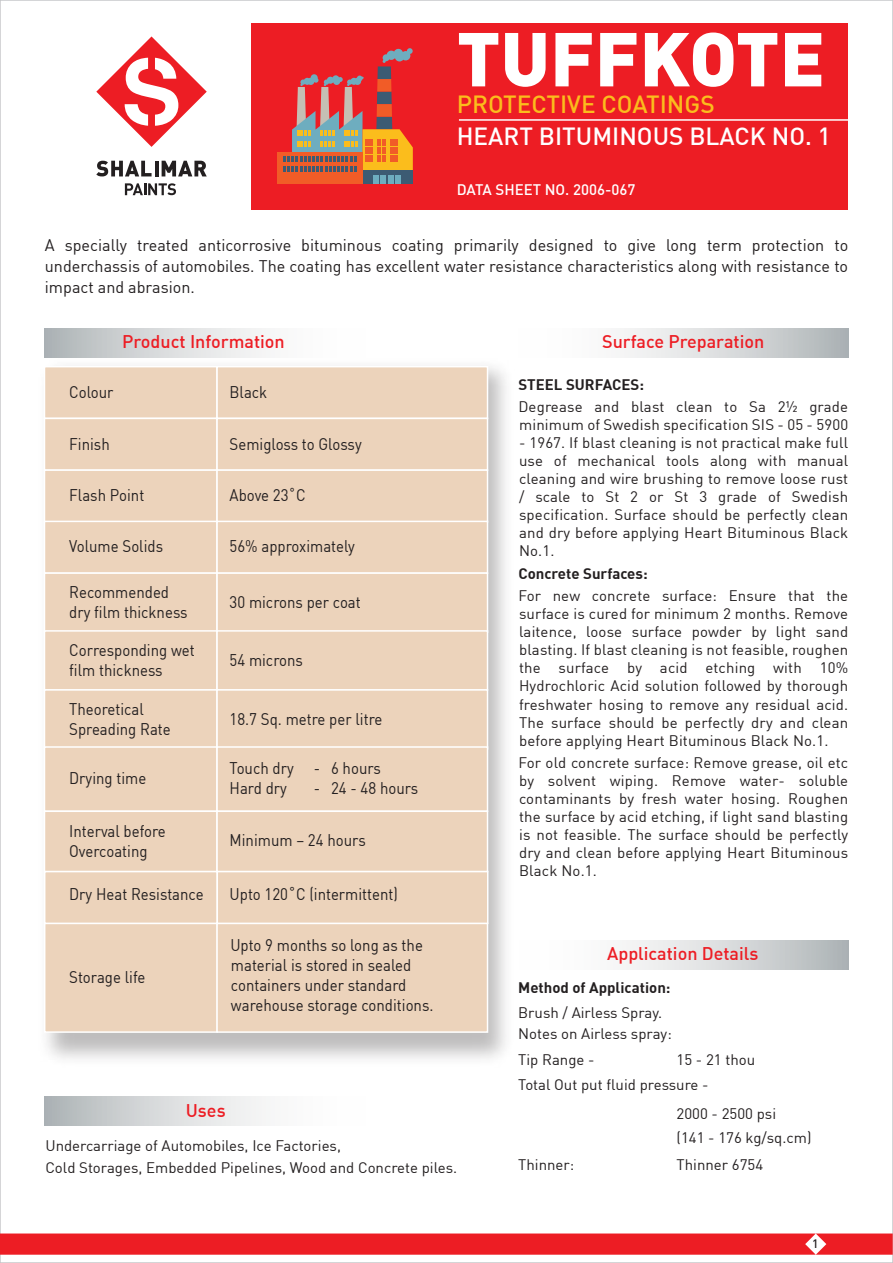
<style>
.page{position:relative;width:893px;height:1263px;background:#fff}
.page>*{position:absolute;margin:0;border:0;box-sizing:border-box;transform-origin:0 0}
.t1{font:500 24.3px "DIN";color:#fff}
.t2{font:500 24.3px "DIN";color:#fbbd1c}
.t3{font:500 18px "DIN";color:#ed1d24}
.t4{font:16.65px/20px "DIN";color:#231f20;scale:.9 1}
.t5{font:16.5px/21px "DIN";color:#231f20;text-align:justify}
.t6{font:15px/18px "DIN";color:#231f20}
.t7{font:700 15px "DIN";color:#231f20}
.t8{font:500 15px "DIN";color:#fff}
.t9{font:500 12px "DIN";color:#231f20}
.s1{font-size:16.5px}
</style>
<div class="page">
<img style="left:44px;top:352px;width:462px;height:707px">
<div style="left:45px;top:328px;width:322px;height:29px;background:linear-gradient(to right,#b7bcbe,#fff)"></div>
<div style="left:517px;top:940px;width:331px;height:29px;background:linear-gradient(to right,#fff,#b7bcbf)"></div>
<div style="left:518px;top:328px;width:330px;height:29px;background:linear-gradient(to right,#fff,#b6bbbe)"></div>
<svg style="left:0;top:1233px;width:893px;height:22px;background:#ed282e"></svg>
<div style="left:252px;top:23px;width:596px;height:186px;background:#ed1d24"></div>
<svg style="left:96px;top:36px;width:111px;height:111px"></svg>
<svg style="left:96px;top:161px;width:56px;height:15px"></svg>
<hr style="left:155px;top:161px;width:3px;height:15px;background:#231f20">
<svg style="left:162px;top:161px;width:45px;height:15px"></svg>
<svg style="left:125px;top:183px;width:51px;height:12px"></svg>
<div style="left:377px;top:66px;width:14px;height:13px;background:#3c5b73"></div>
<div style="left:362px;top:170px;width:51px;height:14px;background:#3c5b73"></div>
<div style="left:373px;top:175px;width:6px;height:9px;background:#6eadbf"></div>
<div style="left:380px;top:175px;width:6px;height:9px;background:#6eadbf"></div>
<div style="left:388px;top:175px;width:6px;height:9px;background:#6eadbf"></div>
<div style="left:395px;top:175px;width:6px;height:9px;background:#6eadbf"></div>
<div style="left:277px;top:152px;width:85px;height:32px;background:#f15c27"></div>
<svg style="left:383px;top:48px;width:30px;height:15px"></svg>
<svg style="left:283px;top:74px;width:130px;height:98px"></svg>
<svg style="left:459px;top:33px;width:39px;height:53px"></svg>
<svg style="left:505px;top:33px;width:41px;height:54px"></svg>
<svg style="left:555px;top:33px;width:37px;height:53px"></svg>
<svg style="left:600px;top:33px;width:36px;height:53px"></svg>
<svg style="left:645px;top:33px;width:132px;height:54px"></svg>
<svg style="left:785px;top:33px;width:36px;height:53px"></svg>
<hr style="left:459px;top:119px;width:389px;height:2px;background:#fff">
<div style="left:44px;top:366px;width:174px;height:53px;background:#ecd3bb;border:2px solid #fff"></div>
<div style="left:216px;top:366px;width:272px;height:53px;background:#ecd3bb;border:2px solid #fff"></div>
<div style="left:44px;top:418px;width:174px;height:53px;background:#ecd3bb;border:2px solid #fff"></div>
<div style="left:216px;top:418px;width:272px;height:53px;background:#ecd3bb;border:2px solid #fff"></div>
<div style="left:44px;top:469px;width:174px;height:54px;background:#ecd3bb;border:2px solid #fff"></div>
<div style="left:216px;top:469px;width:272px;height:54px;background:#ecd3bb;border:2px solid #fff"></div>
<div style="left:44px;top:521px;width:174px;height:53px;background:#ecd3bb;border:2px solid #fff"></div>
<div style="left:216px;top:521px;width:272px;height:53px;background:#ecd3bb;border:2px solid #fff"></div>
<div style="left:44px;top:572px;width:174px;height:61px;background:#ecd3bb;border:2px solid #fff"></div>
<div style="left:216px;top:572px;width:272px;height:61px;background:#ecd3bb;border:2px solid #fff"></div>
<div style="left:44px;top:630px;width:174px;height:61px;background:#ecd3bb;border:2px solid #fff"></div>
<div style="left:216px;top:630px;width:272px;height:61px;background:#ecd3bb;border:2px solid #fff"></div>
<div style="left:44px;top:689px;width:174px;height:61px;background:#ecd3bb;border:2px solid #fff"></div>
<div style="left:216px;top:689px;width:272px;height:61px;background:#ecd3bb;border:2px solid #fff"></div>
<div style="left:44px;top:746px;width:174px;height:66px;background:#ecd3bb;border:2px solid #fff"></div>
<div style="left:216px;top:746px;width:272px;height:66px;background:#ecd3bb;border:2px solid #fff"></div>
<div style="left:44px;top:810px;width:174px;height:62px;background:#ecd3bb;border:2px solid #fff"></div>
<div style="left:216px;top:810px;width:272px;height:62px;background:#ecd3bb;border:2px solid #fff"></div>
<div style="left:44px;top:922px;width:174px;height:111px;background:#ecd3bb;border:2px solid #fff"></div>
<div style="left:216px;top:922px;width:272px;height:111px;background:#ecd3bb;border:2px solid #fff"></div>
<div style="left:44px;top:871px;width:174px;height:53px;background:#ecd3bb;border:2px solid #fff"></div>
<div style="left:217px;top:871px;width:271px;height:53px;background:#ecd3bb;border:2px solid #fff"></div>
<div style="left:45px;top:1097px;width:322px;height:29px;background:linear-gradient(to right,#b7bcbe,#fff)"></div>
<h1 class="t2" style="left:457px;top:89px;width:260px">PROTECTIVE COATINGS</h1>
<h1 class="t1" style="left:457px;top:121px;width:375px">HEART BITUMINOUS BLACK NO. 1</h1>
<p class="t8" style="left:457px;top:180px;width:180px">DATA SHEET NO. 2006-067</p>
<p class="t5" style="left:45px;top:234px;width:805px">A specially treated anticorrosive bituminous coating primarily designed to give long term protection to underchassis of automobiles. The coating has excellent water resistance characteristics along with resistance to impact and abrasion.</p>
<p class="t3" style="left:122px;top:330px;width:164px">Product Information</p>
<p class="t3" style="left:602px;top:330px;width:164px">Surface Preparation</p>
<p class="t4" style="left:69px;top:381px;width:51px">Colour</p>
<p class="t4" style="left:69px;top:433px;width:47px">Finish</p>
<p class="t4" style="left:69px;top:485px;width:85px">Flash Point</p>
<p class="t4" style="left:69px;top:536px;width:106px">Volume Solids</p>
<p class="t4" style="left:69px;top:582px;width:133px">Recommended dry film thickness</p>
<p class="t4" style="left:69px;top:639px;width:141px">Corresponding wet film thickness</p>
<p class="t4" style="left:69px;top:698px;width:114px">Theoretical<br>Spreading Rate</p>
<p class="t4" style="left:69px;top:768px;width:87px">Drying time</p>
<p class="t4" style="left:69px;top:821px;width:109px">Interval before<br>Overcoating</p>
<p class="t4" style="left:69px;top:884px;width:151px">Dry Heat Resistance</p>
<p class="t4" style="left:69px;top:966px;width:86px">Storage life</p>
<p class="t4" style="left:230px;top:381px;width:43px">Black</p>
<p class="t4" style="left:230px;top:433px;width:148px">Semigloss to Glossy</p>
<p class="t4" style="left:230px;top:485px;width:86px">Above 23˚C</p>
<p class="t4" style="left:230px;top:536px;width:141px">56% approximately</p>
<p class="t4" style="left:230px;top:592px;width:147px">30 microns per coat</p>
<p class="t4" style="left:230px;top:649px;width:83px">54 microns</p>
<p class="t4" style="left:230px;top:708px;width:171px">18.7 Sq. metre per litre</p>
<p class="t4" style="left:230px;top:758px;width:170px">Touch dry - 6 hours<br>Hard dry</p>
<p class="t4" style="left:314px;top:778px;width:118px">- 24 - 48 hours</p>
<p class="t4" style="left:230px;top:830px;width:153px">Minimum – 24 hours</p>
<p class="t4" style="left:230px;top:884px;width:189px">Upto 120<span class="s1">˚</span>C (intermittent)</p>
<p class="t4" style="left:230px;top:935px;width:227px">Upto 9 months so long as the material is stored in sealed containers under standard warehouse storage conditions.</p>
<p class="t3" style="left:186px;top:1099px;width:41px">Uses</p>
<p class="t6" style="left:45px;top:1134px;width:413px;line-height:22.5px">Undercarriage of Automobiles, Ice Factories,<br>Cold Storages, Embedded Pipelines, Wood and Concrete piles.</p>
<p class="t7" style="left:518px;top:375px;width:127px">STEEL SURFACES:</p>
<p class="t6" style="left:518px;top:398px;width:331px">Degrease and blast clean to Sa 2½ grade minimum of Swedish specification SIS - 05 - 5900</p>
<p class="t6" style="left:519px;top:434px;width:331px;text-align:justify">- 1967. If blast cleaning is not practical make full use of mechanical tools along with manual cleaning and wire brushing to remove loose rust / scale to St 2 or St 3 grade of Swedish specification. Surface should be perfectly clean and dry before applying Heart Bituminous Black No.1.</p>
<p class="t7" style="left:518px;top:564px;width:131px">Concrete Surfaces:</p>
<p class="t6" style="left:518px;top:587px;width:331px;text-align:justify">For new concrete surface: Ensure that the surface is cured for minimum 2 months. Remove laitence, loose surface powder by light sand blasting. If blast cleaning is not feasible, roughen the surface by acid etching with 10% Hydrochloric Acid solution followed by thorough freshwater hosing to remove any residual acid.<br>The surface should be perfectly dry and clean before applying Heart Bituminous Black No.1.</p>
<p class="t6" style="left:518px;top:753px;width:331px;text-align:justify">For old concrete surface: Remove grease, oil etc by solvent wiping. Remove water- soluble contaminants by fresh water hosing. Roughen the surface by acid etching, if light sand blasting is not feasible. The surface should be perfectly dry and clean before applying Heart Bituminous Black No.1.</p>
<p class="t3" style="left:607px;top:942px;width:153px">Application Details</p>
<p class="t7" style="left:518px;top:977px;width:154px">Method of Application:</p>
<p class="t6" style="left:518px;top:1002px;width:155px;line-height:21px">Brush / Airless Spray.<br>Notes on Airless spray:</p>
<p class="t6" style="left:518px;top:1050px;width:78px">Tip Range -</p>
<p class="t6" style="left:518px;top:1046px;width:238px;line-height:25.5px;text-indent:158px">15 - 21 thou<br>Total Out put fluid pressure -</p>
<p class="t6" style="left:676px;top:1101px;width:136px;line-height:24px">2000 - 2500 psi<br>(141 - 176 kg/sq.cm)</p>
<p class="t6" style="left:518px;top:1155px;width:58px">Thinner:</p>
<p class="t6" style="left:676px;top:1155px;width:88px">Thinner 6754</p>
<p class="t9" style="left:812px;top:1236px;width:8px">1</p>
</div>
